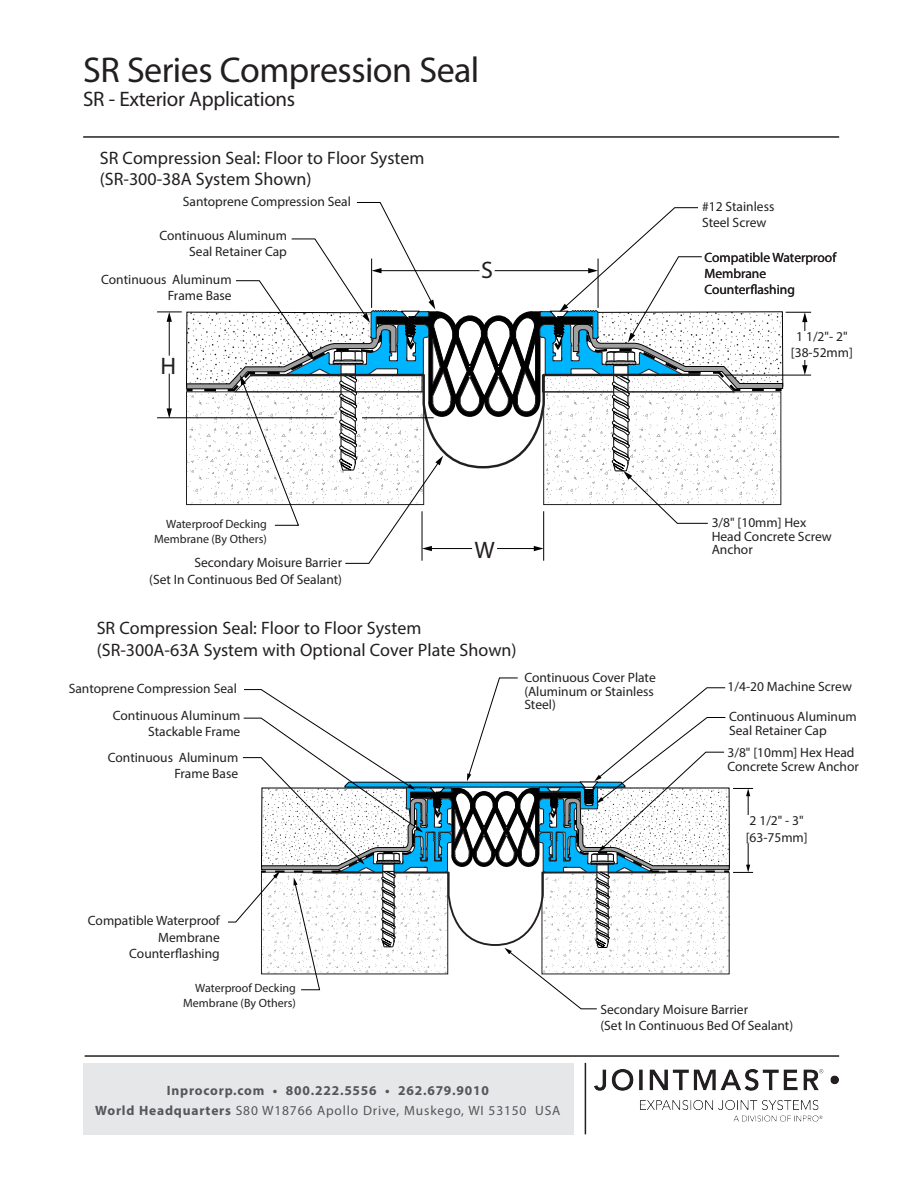
<style>
.page{position:relative;width:918px;height:1188px;background:#fff}
.page>*{position:absolute;margin:0;border:0;box-sizing:border-box;transform-origin:0 0}
.product_head{font:36px "Myriad Pro";letter-spacing:-.015em;color:#231f20}
.t1{font:24px "Myriad Pro";color:#231f20}
.product_subhead{font:21px "Myriad Pro";letter-spacing:-.015em;color:#231f20}
.t2{font:18px "Myriad Pro";color:#231f20}
.t3{font:13.5px/13.5px "Myriad Pro";color:#231f20}
.t4{font:700 13.5px/19.5px "Myriad Pro";letter-spacing:.06em;color:#555659;text-align:center}
.t5{font:12px/14.4px "Myriad Pro";color:#231f20;text-align:right}
.s1{font-weight:400}
</style>
<div class="page">
<hr style="left:83px;top:136px;width:756px;height:2px;background:#231f20">
<hr style="left:85px;top:1055px;width:754px;height:2px;background:#231f20">
<div style="left:83px;top:1063px;width:490px;height:72px;background:#e6e7e9"></div>
<img style="left:595px;top:1069px;width:243px;height:52px">
<hr style="left:585px;top:1063px;width:1px;height:71px;background:#231f20">
<svg style="left:157px;top:202px;width:654px;height:362px"></svg>
<svg style="left:228px;top:677px;width:525px;height:333px"></svg>
<div style="left:472px;top:540px;width:25px;height:22px;background:#fff"></div>
<div style="left:161px;top:356px;width:20px;height:18px;background:#fff"></div>
<div style="left:480px;top:260px;width:15px;height:18px;background:#fff"></div>
<div style="left:786px;top:331px;width:72px;height:29px;background:#fff"></div>
<div style="left:741px;top:815px;width:71px;height:29px;background:#fff"></div>
<p class="product_head" style="left:83px;top:47px;width:398px">SR Series Compression Seal</p>
<p class="product_subhead" style="left:83px;top:86px;width:214px">SR - Exterior Applications</p>
<p class="t2" style="left:100px;top:147px;width:326px">SR Compression Seal: Floor to Floor System</p>
<p class="t2" style="left:100px;top:168px;width:213px">(SR-300-38A System Shown)</p>
<p class="t3" style="left:183px;top:194px;width:170px">Santoprene Compression Seal</p>
<p class="t3" style="left:159px;top:228px;width:129px">Continuous Aluminum</p>
<p class="t3" style="left:189px;top:245px;width:99px">Seal Retainer Cap</p>
<p class="t3" style="left:101px;top:271px;width:132px;line-height:16.2px;text-align:right">Continuous Aluminum<br>Frame Base</p>
<p class="t1" style="left:161px;top:351px;width:17px">H</p>
<p class="t1" style="left:481px;top:255px;width:13px">S</p>
<p class="t3" style="left:702px;top:200px;width:74px">#12 Stainless</p>
<p class="t3" style="left:702px;top:216px;width:66px">Steel Screw</p>
<p class="t3" style="left:704px;top:251px;width:133px">Compatible Waterproof</p>
<p class="t3" style="left:704px;top:267px;width:63px">Membrane</p>
<p class="t3" style="left:704px;top:283px;width:92px">Counterflashing</p>
<p class="t3" style="left:796px;top:329px;width:53px">1 1/2"- 2"</p>
<p class="t3" style="left:791px;top:345px;width:64px">[38-52mm]</p>
<p class="t5" style="left:154px;top:517px;width:114px">Waterproof Decking<br>Membrane (By Others)</p>
<p class="t3" style="left:194px;top:556px;width:149px">Secondary Moisure Barrier</p>
<p class="t3" style="left:149px;top:572px;width:194px">(Set In Continuous Bed Of Sealant)</p>
<p class="t1" style="left:474px;top:535px;width:22px">W</p>
<p class="t2" style="left:97px;top:617px;width:326px">SR Compression Seal: Floor to Floor System</p>
<p class="t2" style="left:97px;top:639px;width:422px">(SR-300A-63A System with Optional Cover Plate Shown)</p>
<p class="t3" style="left:69px;top:682px;width:170px">Santoprene Compression Seal</p>
<p class="t3" style="left:113px;top:709px;width:129px">Continuous Aluminum</p>
<p class="t3" style="left:148px;top:725px;width:94px">Stackable Frame</p>
<p class="t3" style="left:108px;top:749px;width:132px;line-height:16.2px;text-align:right">Continuous Aluminum<br>Frame Base</p>
<p class="t3" style="left:524px;top:671px;width:133px">Continuous Cover Plate</p>
<p class="t3" style="left:524px;top:684px;width:131px">(Aluminum or Stainless<br>Steel)</p>
<p class="t3" style="left:712px;top:516px;width:122px">3/8" [10mm] Hex<br>Head Concrete Screw<br>Anchor</p>
<p class="t3" style="left:728px;top:679px;width:126px">1/4-20 Machine Screw</p>
<p class="t3" style="left:729px;top:710px;width:129px">Continuous Aluminum</p>
<p class="t3" style="left:729px;top:723px;width:99px">Seal Retainer Cap</p>
<p class="t3" style="left:727px;top:746px;width:133px">3/8" [10mm] Hex Head<br>Concrete Screw Anchor</p>
<p class="t3" style="left:750px;top:814px;width:56px">2 1/2" - 3"</p>
<p class="t3" style="left:746px;top:830px;width:64px">[63-75mm]</p>
<p class="t3" style="left:88px;top:914px;width:133px">Compatible Waterproof</p>
<p class="t3" style="left:158px;top:930px;width:63px">Membrane</p>
<p class="t3" style="left:129px;top:946px;width:92px">Counterflashing</p>
<p class="t5" style="left:183px;top:981px;width:114px">Waterproof Decking<br>Membrane (By Others)</p>
<p class="t3" style="left:600px;top:1002px;width:149px">Secondary Moisure Barrier</p>
<p class="t3" style="left:600px;top:1018px;width:194px">(Set In Continuous Bed Of Sealant)</p>
<p class="t4" style="left:95px;top:1081px;width:467px">Inprocorp.com • 800.222.5556 • 262.679.9010<br>World Headquarters <span class="s1">S80 W18766 Apollo Drive, Muskego, WI 53150 USA</span></p>
</div>
